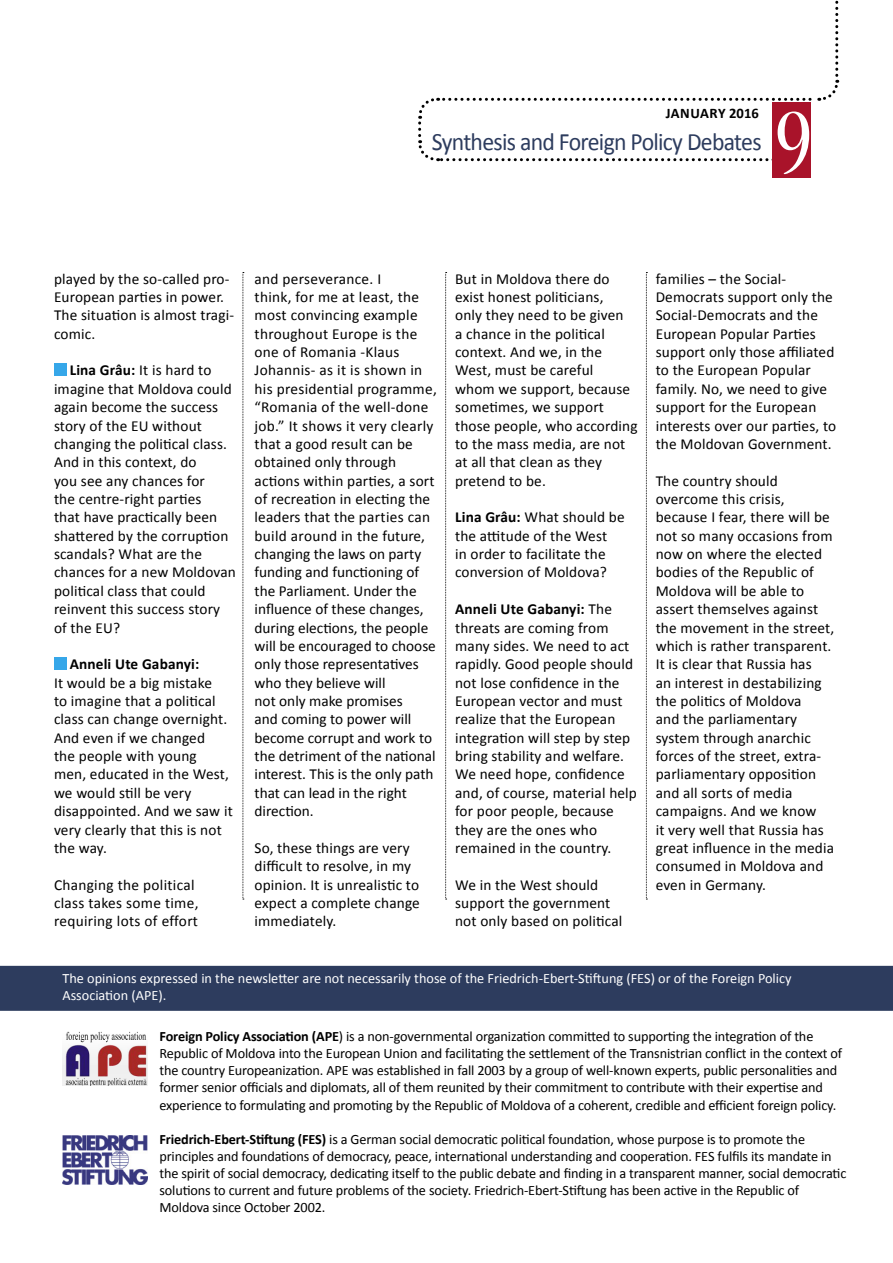
<style>
.page{position:relative;width:893px;height:1263px;background:#fff}
.page>*{position:absolute;margin:0;border:0;box-sizing:border-box;transform-origin:0 0}
.t1{font:condensed 102px "Nueva Std";color:#fff}
.t2{font:25.05px "Calibri";letter-spacing:-.03em;color:#2d3c5e;scale:.95 1}
.t3{font:15.3px/18.3px "Calibri";letter-spacing:.01em;color:#000}
.t4{font:700 15.3px "Calibri";letter-spacing:.01em;color:#000}
.t5{font:700 14.55px "Calibri";letter-spacing:.015em;color:#000}
.t6{font:14.25px/17.1px "Calibri";letter-spacing:-.01em;color:#000}
.t7{font:14.25px/17.1px "Calibri";color:#fff}
.s1{font-weight:700}
</style>
<div class="page">
<svg style="left:418px;top:0;width:422px;height:162px"></svg>
<div style="left:772px;top:102px;width:38px;height:76px;background:#a9132a"></div>
<div style="left:54px;top:363px;width:12px;height:12px;background:#36a7e9"></div>
<div style="left:54px;top:657px;width:12px;height:12px;background:#36a7e9"></div>
<svg style="left:243px;top:272px;width:1px;height:628px"></svg>
<svg style="left:445px;top:272px;width:2px;height:628px"></svg>
<svg style="left:646px;top:272px;width:1px;height:628px"></svg>
<div style="left:0;top:966px;width:893px;height:45px;background:#2d3c5e"></div>
<img style="left:63px;top:1136px;width:84px;height:48px">
<img style="left:63px;top:1031px;width:84px;height:54px">
<p class="t5" style="left:666px;top:104px;width:95px">JANUARY 2016</p>
<h1 class="t1" style="left:775px;top:96px;width:39px">9</h1>
<h2 class="t2" style="left:432px;top:126px;width:349px">Synthesis and Foreign Policy Debates</h2>
<p class="t3" style="left:54px;top:269px;width:182px">played by the so-called pro-<br>European parties in power.<br>The situation is almost tragi&shy;comic.</p>
<p class="t3" style="left:54px;top:360px;width:183px;text-indent:16px"><span class="s1">Lina Grâu:</span> It is hard to imagine that Moldova could again become the success story of the EU without changing the political class.<br>And in this context, do<br>you see any chances for<br>the centre-right parties<br>that have practically been shattered by the corruption scandals? What are the chances for a new Moldovan political class that could reinvent this success story of the EU?</p>
<p class="t4" style="left:70px;top:655px;width:131px">Anneli Ute Gabanyi:</p>
<p class="t3" style="left:54px;top:673px;width:180px">It would be a big mistake<br>to imagine that a political class can change overnight.<br>And even if we changed<br>the people with young<br>men, educated in the West, we would still be very disappointed. And we saw it very clearly that this is not the way.</p>
<p class="t3" style="left:54px;top:875px;width:146px">Changing the political class takes some time, requiring lots of effort</p>
<p class="t3" style="left:255px;top:269px;width:184px">and perseverance. I<br>think, for me at least, the most convincing example throughout Europe is the one of Romania -Klaus<br>Johannis- as it is shown in his presidential programme, “Romania of the well-done job.” It shows it very clearly that a good result can be obtained only through actions within parties, a sort of recreation in electing the leaders that the parties can build around in the future, changing the laws on party funding and functioning of the Parliament. Under the influence of these changes, during elections, the people will be encouraged to choose only those representatives who they believe will<br>not only make promises<br>and coming to power will become corrupt and work to the detriment of the national interest. This is the only path that can lead in the right direction.</p>
<p class="t3" style="left:255px;top:838px;width:167px">So, these things are very difficult to resolve, in my opinion. It is unrealistic to expect a complete change immediately.</p>
<p class="t3" style="left:455px;top:269px;width:184px">But in Moldova there do exist honest politicians,<br>only they need to be given<br>a chance in the political context. And we, in the<br>West, must be careful<br>whom we support, because sometimes, we support those people, who according to the mass media, are not at all that clean as they pretend to be.</p>
<p class="t3" style="left:455px;top:507px;width:171px"><span class="s1">Lina Grâu:</span> What should be the attitude of the West<br>in order to facilitate the conversion of Moldova?</p>
<p class="t3" style="left:455px;top:599px;width:183px"><span class="s1">Anneli Ute Gabanyi:</span> The threats are coming from many sides. We need to act rapidly. Good people should not lose confidence in the<br>European vector and must realize that the European integration will step by step bring stability and welfare.<br>We need hope, confidence and, of course, material help for poor people, because they are the ones who remained in the country.</p>
<p class="t3" style="left:455px;top:875px;width:169px">We in the West should support the government not only based on political</p>
<p class="t3" style="left:656px;top:269px;width:182px">families – the Social-<br>Democrats support only the<br>Social-Democrats and the<br>European Popular Parties support only those affiliated to the European Popular family. No, we need to give support for the European interests over our parties, to the Moldovan Government.</p>
<p class="t3" style="left:656px;top:471px;width:180px">The country should overcome this crisis, because I fear, there will be not so many occasions from now on where the elected bodies of the Republic of<br>Moldova will be able to assert themselves against the movement in the street, which is rather transparent.<br>It is clear that Russia has<br>an interest in destabilizing the politics of Moldova<br>and the parliamentary system through anarchic forces of the street, extra&shy;parliamentary opposition and all sorts of media campaigns. And we know<br>it very well that Russia has great influence in the media consumed in Moldova and even in Germany.</p>
<p class="t7" style="left:62px;top:969px;width:731px">The opinions expressed in the newsletter are not necessarily those of the Friedrich-Ebert-Stiftung (FES) or of the Foreign Policy<br>Association (APE).</p>
<p class="t6" style="left:159px;top:1027px;width:684px"><span class="s1">Foreign Policy Association (APE</span>) is a non-governmental organization committed to supporting the integration of the Republic of Moldova into the European Union and facilitating the settlement of the Transnistrian conflict in the context of the country Europeanization. APE was established in fall 2003 by a group of well-known experts, public personalities and former senior officials and diplomats, all of them reunited by their commitment to contribute with their expertise and experience to formulating and promoting by the Republic of Moldova of a coherent, credible and efficient foreign policy.</p>
<p class="t6" style="left:159px;top:1130px;width:688px"><span class="s1">Friedrich-Ebert-Stiftung (FES)</span> is a German social democratic political foundation, whose purpose is to promote the principles and foundations of democracy, peace, international understanding and cooperation. FES fulfils its mandate in the spirit of social democracy, dedicating itself to the public debate and finding in a transparent manner, social democratic solutions to current and future problems of the society. Friedrich-Ebert-Stiftung has been active in the Republic of Moldova since October 2002.</p>
</div>
